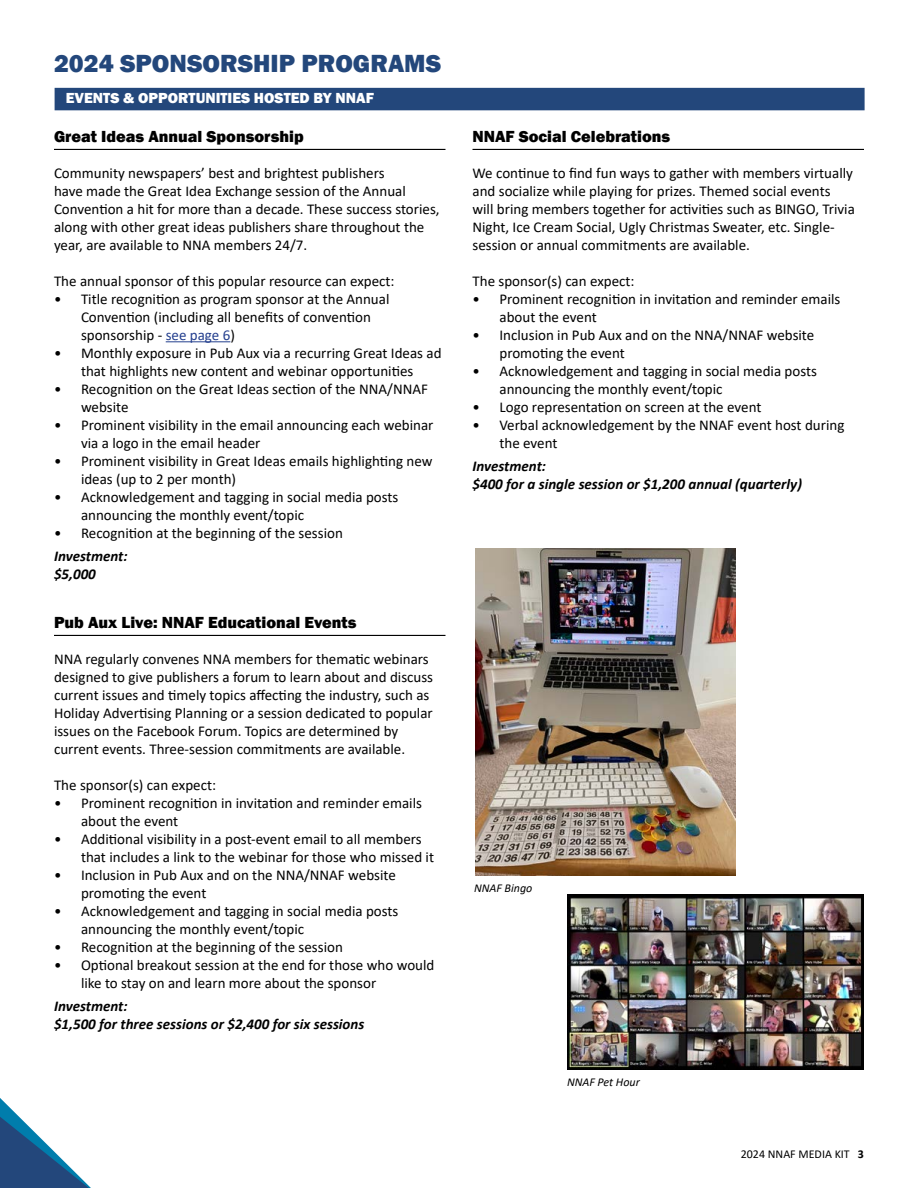
<style>
.page{position:relative;width:918px;height:1188px;background:#fff}
.page>*{position:absolute;margin:0;border:0;box-sizing:border-box;transform-origin:0 0}
.t1{font:800 25.5px "Franklin Gothic";color:#23477b}
.t2{font:800 16.5px "Franklin Gothic";color:#000}
.t3{font:15px/18px "Calibri";color:#000}
.t4{font:italic 700 15px/18px "Calibri";color:#000}
.t5{font:800 15px "Franklin Gothic";color:#fff}
.t6{font:italic 12px "Calibri";color:#000}
.t7{font:12px "Calibri";color:#000}
.s1{color:#25408f}
.s2{font-weight:700}
</style>
<div class="page">
<svg style="left:0;top:1098px;width:91px;height:90px"></svg>
<hr style="left:54px;top:149px;width:392px;height:1px;background:#000">
<hr style="left:166px;top:341px;width:64px;height:1px;background:#25408f">
<hr style="left:54px;top:635px;width:392px;height:1px;background:#000">
<hr style="left:472px;top:149px;width:392px;height:1px;background:#000">
<div style="left:55px;top:88px;width:810px;height:22px;background:#23477b"></div>
<img style="left:476px;top:548px;width:260px;height:328px">
<img style="left:567px;top:895px;width:297px;height:174px">
<h1 class="t1" style="left:54px;top:47px;width:389px">2024 SPONSORSHIP PROGRAMS</h1>
<p class="t5" style="left:66px;top:88px;width:310px">EVENTS &amp; OPPORTUNITIES HOSTED BY NNAF</p>
<p class="t2" style="left:54px;top:126px;width:251px">Great Ideas Annual Sponsorship</p>
<p class="t3" style="left:54px;top:164px;width:387px">Community newspapers’ best and brightest publishers<br>have made the Great Idea Exchange session of the Annual Convention a hit for more than a decade. These success stories, along with other great ideas publishers share throughout the year, are available to NNA members 24/7.</p>
<p class="t3" style="left:54px;top:272px;width:342px">The annual sponsor of this popular resource can expect:</p>
<p class="t3" style="left:81px;top:290px;width:310px;text-indent:-27px">• Title recognition as program sponsor at the Annual<br>Convention (including all benefits of convention sponsorship - <span class="s1">see page 6</span>)</p>
<p class="t3" style="left:54px;top:344px;width:389px;text-align:center">• Monthly exposure in Pub Aux via a recurring Great Ideas ad that highlights new content and webinar opportunities</p>
<p class="t3" style="left:81px;top:380px;width:348px;text-indent:-27px">• Recognition on the Great Ideas section of the NNA/NNAF website</p>
<p class="t3" style="left:81px;top:416px;width:354px;text-indent:-27px">• Prominent visibility in the email announcing each webinar via a logo in the email header</p>
<p class="t3" style="left:81px;top:452px;width:353px;text-indent:-27px">• Prominent visibility in Great Ideas emails highlighting new ideas (up to 2 per month)</p>
<p class="t3" style="left:81px;top:488px;width:319px;text-indent:-27px">• Acknowledgement and tagging in social media posts announcing the monthly event/topic</p>
<p class="t3" style="left:54px;top:524px;width:290px">• Recognition at the beginning of the session</p>
<p class="t4" style="left:54px;top:546px;width:75px">Investment: $5,000</p>
<p class="t2" style="left:54px;top:612px;width:304px">Pub Aux Live: NNAF Educational Events</p>
<p class="t3" style="left:54px;top:650px;width:381px">NNA regularly convenes NNA members for thematic webinars designed to give publishers a forum to learn about and discuss current issues and timely topics affecting the industry, such as Holiday Advertising Planning or a session dedicated to popular issues on the Facebook Forum. Topics are determined by current events. Three-session commitments are available.</p>
<p class="t3" style="left:54px;top:776px;width:164px">The sponsor(s) can expect:</p>
<p class="t3" style="left:81px;top:794px;width:343px;text-indent:-27px">• Prominent recognition in invitation and reminder emails about the event</p>
<p class="t3" style="left:81px;top:830px;width:355px;text-indent:-27px">• Additional visibility in a post-event email to all members that includes a link to the webinar for those who missed it</p>
<p class="t3" style="left:81px;top:866px;width:316px;text-indent:-27px">• Inclusion in Pub Aux and on the NNA/NNAF website promoting the event</p>
<p class="t3" style="left:81px;top:902px;width:319px;text-indent:-27px">• Acknowledgement and tagging in social media posts announcing the monthly event/topic</p>
<p class="t3" style="left:54px;top:938px;width:290px">• Recognition at the beginning of the session</p>
<p class="t3" style="left:81px;top:956px;width:355px;text-indent:-27px">• Optional breakout session at the end for those who would like to stay on and learn more about the sponsor</p>
<p class="t4" style="left:54px;top:996px;width:312px">Investment:<br>$1,500 for three sessions or $2,400 for six sessions</p>
<p class="t2" style="left:472px;top:126px;width:199px">NNAF Social Celebrations</p>
<p class="t3" style="left:472px;top:164px;width:384px">We continue to find fun ways to gather with members virtually and socialize while playing for prizes. Themed social events will bring members together for activities such as BINGO, Trivia Night, Ice Cream Social, Ugly Christmas Sweater, etc. Single&shy;session or annual commitments are available.</p>
<p class="t3" style="left:472px;top:272px;width:164px">The sponsor(s) can expect:</p>
<p class="t3" style="left:500px;top:290px;width:343px;text-indent:-27px">• Prominent recognition in invitation and reminder emails about the event</p>
<p class="t3" style="left:500px;top:326px;width:316px;text-indent:-27px">• Inclusion in Pub Aux and on the NNA/NNAF website promoting the event</p>
<p class="t3" style="left:500px;top:362px;width:319px;text-indent:-27px">• Acknowledgement and tagging in social media posts announcing the monthly event/topic</p>
<p class="t3" style="left:472px;top:398px;width:290px">• Logo representation on screen at the event</p>
<p class="t3" style="left:500px;top:416px;width:346px;text-indent:-27px">• Verbal acknowledgement by the NNAF event host during the event</p>
<p class="t4" style="left:472px;top:456px;width:331px">Investment:<br>$400 for a single session or $1,200 annual (quarterly)</p>
<p class="t6" style="left:474px;top:880px;width:60px">NNAF Bingo</p>
<p class="t6" style="left:567px;top:1074px;width:74px">NNAF Pet Hour</p>
<p class="t7" style="left:741px;top:1146px;width:125px">2024 NNAF MEDIA KIT <span class="s2">3</span></p>
</div>
